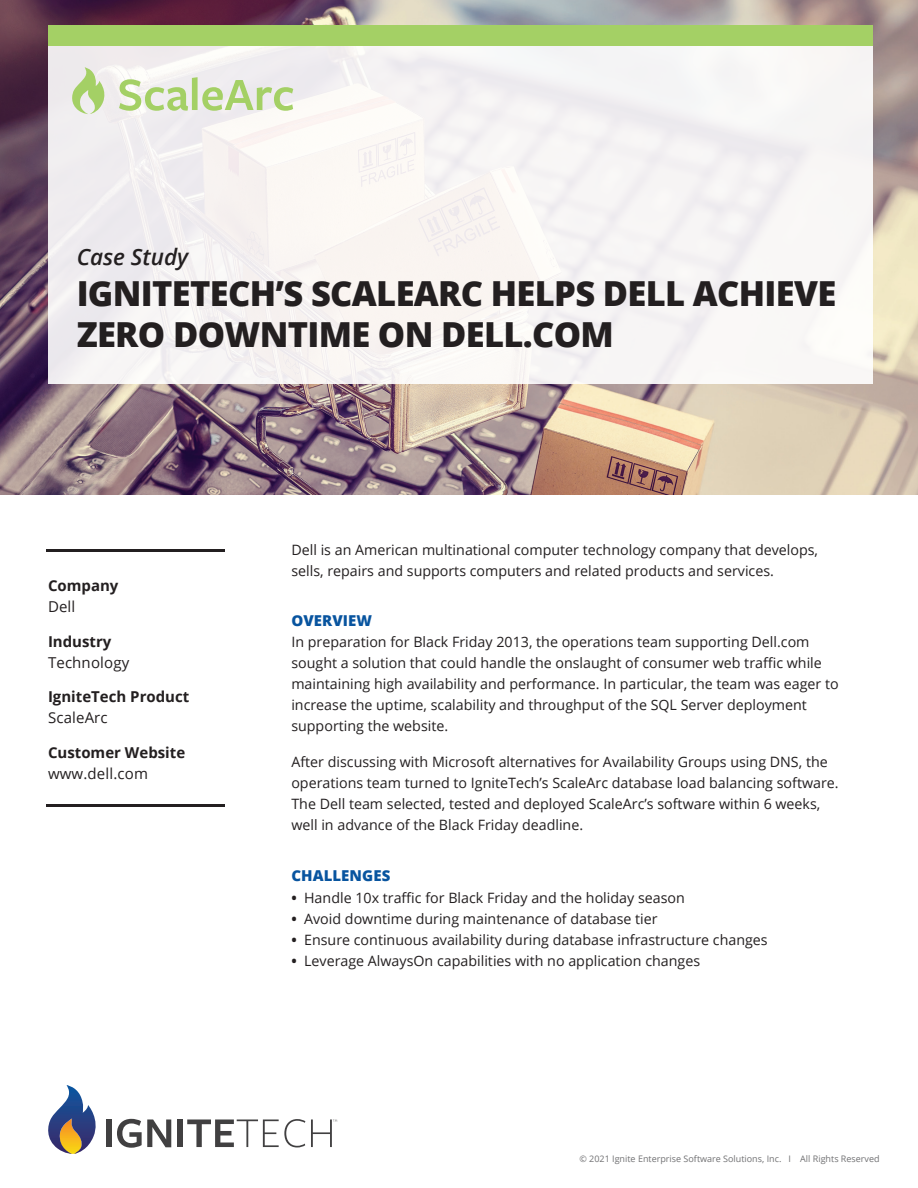
<style>
.page{position:relative;width:918px;height:1188px;background:#fff}
.page>*{position:absolute;margin:0;border:0;box-sizing:border-box;transform-origin:0 0}
.t1{font:800 34.5px/41.4px "Open Sans";letter-spacing:-.02em;color:#231f20}
.t2{font:italic 600 22.5px "Open Sans";color:#231f20}
.t3{font:700 15px "Open Sans";color:#231f20}
.t4{font:15px "Open Sans";letter-spacing:.01em;color:#231f20}
.t5{font:800 15px "Open Sans";letter-spacing:.005em;color:#08549f}
.t6{font:14.25px/21px "Open Sans";color:#231f20}
.t7{font:9px "Open Sans";color:#717173}
.s1{font-weight:700}
</style>
<div class="page">
<img style="left:0;top:0;width:918px;height:495px">
<div style="left:48px;top:44px;width:825px;height:339px;background:#f7f4f4"></div>
<div style="left:48px;top:25px;width:825px;height:21px;background:#a4d065"></div>
<hr style="left:46px;top:549px;width:179px;height:3px;background:#231f20">
<hr style="left:46px;top:804px;width:179px;height:3px;background:#231f20">
<svg style="left:48px;top:1085px;width:48px;height:69px"></svg>
<div style="left:107px;top:1119px;width:5px;height:28px;background:#414041"></div>
<svg style="left:117px;top:1119px;width:54px;height:29px"></svg>
<div style="left:178px;top:1119px;width:5px;height:28px;background:#414041"></div>
<svg style="left:187px;top:1119px;width:118px;height:28px"></svg>
<svg style="left:311px;top:1119px;width:26px;height:28px"></svg>
<svg style="left:119px;top:77px;width:174px;height:34px"></svg>
<svg style="left:72px;top:67px;width:33px;height:47px"></svg>
<h2 class="t2" style="left:77px;top:241px;width:113px">Case Study</h2>
<h1 class="t1" style="left:77px;top:271px;width:761px">IGNITETECH’S SCALEARC HELPS DELL ACHIEVE<br>ZERO DOWNTIME ON DELL.COM</h1>
<p class="t3" style="left:48px;top:575px;width:72px">Company</p>
<p class="t4" style="left:48px;top:596px;width:29px">Dell</p>
<p class="t3" style="left:48px;top:631px;width:65px">Industry</p>
<p class="t4" style="left:48px;top:652px;width:83px">Technology</p>
<p class="t3" style="left:48px;top:686px;width:143px">IgniteTech Product</p>
<p class="t4" style="left:48px;top:707px;width:61px">ScaleArc</p>
<p class="t3" style="left:48px;top:742px;width:139px">Customer Website</p>
<p class="t4" style="left:48px;top:763px;width:101px">www.dell.com</p>
<p class="t6" style="left:291px;top:539px;width:528px">Dell is an American multinational computer technology company that develops, sells, repairs and supports computers and related products and services.</p>
<p class="t5" style="left:291px;top:610px;width:82px">OVERVIEW</p>
<p class="t6" style="left:291px;top:631px;width:549px">In preparation for Black Friday 2013, the operations team supporting Dell.com sought a solution that could handle the onslaught of consumer web traffic while maintaining high availability and performance. In particular, the team was eager to increase the uptime, scalability and throughput of the SQL Server deployment supporting the website.</p>
<p class="t6" style="left:291px;top:751px;width:549px">After discussing with Microsoft alternatives for Availability Groups using DNS, the operations team turned to IgniteTech’s ScaleArc database load balancing software.<br>The Dell team selected, tested and deployed ScaleArc’s software within 6 weeks, well in advance of the Black Friday deadline.</p>
<p class="t5" style="left:291px;top:864px;width:100px">CHALLENGES</p>
<p class="t6" style="left:291px;top:887px;width:395px"><span class="s1">•</span> Handle 10x traffic for Black Friday and the holiday season</p>
<p class="t6" style="left:291px;top:908px;width:368px"><span class="s1">•</span> Avoid downtime during maintenance of database tier</p>
<p class="t6" style="left:291px;top:929px;width:478px"><span class="s1">•</span> Ensure continuous availability during database infrastructure changes</p>
<p class="t6" style="left:291px;top:950px;width:410px"><span class="s1">•</span> Leverage AlwaysOn capabilities with no application changes</p>
<p class="t7" style="left:579px;top:1152px;width:302px">© 2021 Ignite Enterprise Software Solutions, Inc. I All Rights Reserved</p>
</div>
